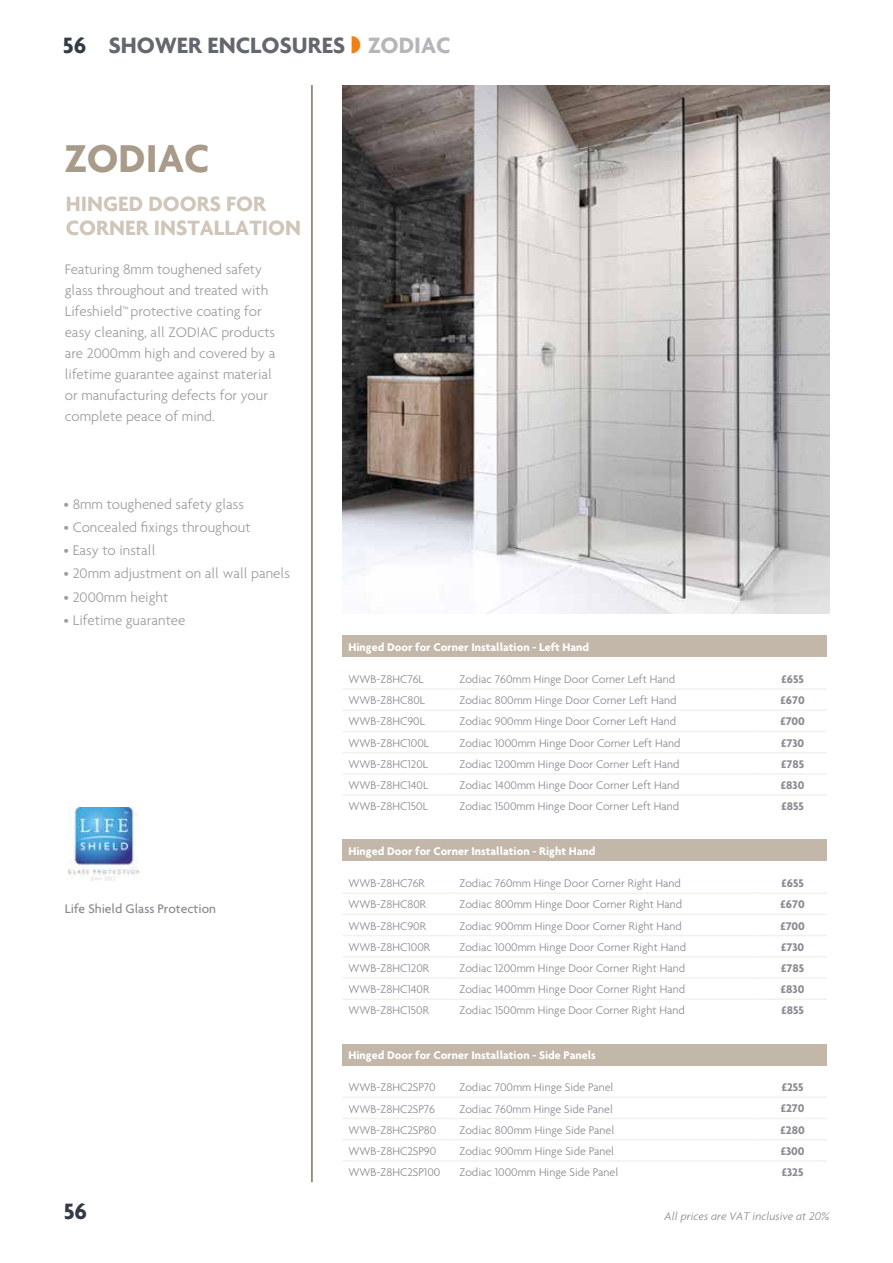
<style>
.page{position:relative;width:893px;height:1263px;background:#fff}
.page>*{position:absolute;margin:0;border:0;box-sizing:border-box;transform-origin:0 0}
.t1{font:700 42px "Agenda";color:#a99b8a}
.t2{font:700 24px "Agenda";color:#65676f}
.t3{font:700 24px "Agenda";color:#333c45}
.t4{font:700 22.35px/24.5px "Agenda";color:#cfc6b9}
.t5{font:300 15px/21px "Agenda";color:#9d9d9c}
.t6{font:500 13.5px "Agenda";color:#8a8b92}
.t7{font:300 12px "Agenda";color:#8a8b92}
.t8{font:700 12px "Agenda";color:#fff}
.t9{font:700 12px "Agenda";color:#8a8b92}
.t10{font:italic 300 12px "Agenda";color:#8a8b92}
.s1{color:#f08013}
.s2{color:#b6b5ba}
</style>
<div class="page">
<img style="left:68px;top:808px;width:71px;height:72px">
<hr style="left:311px;top:85px;width:2px;height:1097px;background:#80715d">
<img style="left:342px;top:85px;width:487px;height:528px">
<div style="left:342px;top:636px;width:485px;height:21px;background:#c3b7a9"></div>
<hr style="left:342px;top:688px;width:111px;height:2px;background:#f4f1ed">
<hr style="left:453px;top:688px;width:305px;height:2px;background:#f4f1ed">
<hr style="left:758px;top:688px;width:69px;height:2px;background:#f4f1ed">
<hr style="left:342px;top:709px;width:111px;height:2px;background:#f4f1ed">
<hr style="left:453px;top:709px;width:305px;height:2px;background:#f4f1ed">
<hr style="left:758px;top:709px;width:69px;height:2px;background:#f4f1ed">
<hr style="left:342px;top:731px;width:111px;height:1px;background:#f4f1ed">
<hr style="left:453px;top:731px;width:305px;height:1px;background:#f4f1ed">
<hr style="left:758px;top:731px;width:69px;height:1px;background:#f4f1ed">
<hr style="left:342px;top:752px;width:111px;height:1px;background:#f4f1ed">
<hr style="left:453px;top:752px;width:305px;height:1px;background:#f4f1ed">
<hr style="left:758px;top:752px;width:69px;height:1px;background:#f4f1ed">
<hr style="left:342px;top:773px;width:111px;height:2px;background:#f4f1ed">
<hr style="left:453px;top:773px;width:305px;height:2px;background:#f4f1ed">
<hr style="left:758px;top:773px;width:69px;height:2px;background:#f4f1ed">
<hr style="left:342px;top:794px;width:111px;height:2px;background:#f4f1ed">
<hr style="left:453px;top:794px;width:305px;height:2px;background:#f4f1ed">
<hr style="left:758px;top:794px;width:69px;height:2px;background:#f4f1ed">
<div style="left:342px;top:840px;width:485px;height:21px;background:#c3b7a9"></div>
<hr style="left:342px;top:892px;width:111px;height:2px;background:#f4f1ed">
<hr style="left:453px;top:892px;width:305px;height:2px;background:#f4f1ed">
<hr style="left:758px;top:892px;width:69px;height:2px;background:#f4f1ed">
<hr style="left:342px;top:914px;width:111px;height:1px;background:#f4f1ed">
<hr style="left:453px;top:914px;width:305px;height:1px;background:#f4f1ed">
<hr style="left:758px;top:914px;width:69px;height:1px;background:#f4f1ed">
<hr style="left:342px;top:935px;width:111px;height:1px;background:#f4f1ed">
<hr style="left:453px;top:935px;width:305px;height:1px;background:#f4f1ed">
<hr style="left:758px;top:935px;width:69px;height:1px;background:#f4f1ed">
<hr style="left:342px;top:956px;width:111px;height:1px;background:#f4f1ed">
<hr style="left:453px;top:956px;width:305px;height:1px;background:#f4f1ed">
<hr style="left:758px;top:956px;width:69px;height:1px;background:#f4f1ed">
<hr style="left:342px;top:977px;width:111px;height:2px;background:#f4f1ed">
<hr style="left:453px;top:977px;width:305px;height:2px;background:#f4f1ed">
<hr style="left:758px;top:977px;width:69px;height:2px;background:#f4f1ed">
<hr style="left:342px;top:998px;width:111px;height:2px;background:#f4f1ed">
<hr style="left:453px;top:998px;width:305px;height:2px;background:#f4f1ed">
<hr style="left:758px;top:998px;width:69px;height:2px;background:#f4f1ed">
<div style="left:342px;top:1044px;width:485px;height:21px;background:#c3b7a9"></div>
<hr style="left:342px;top:1096px;width:111px;height:2px;background:#f4f1ed">
<hr style="left:453px;top:1096px;width:305px;height:2px;background:#f4f1ed">
<hr style="left:758px;top:1096px;width:69px;height:2px;background:#f4f1ed">
<hr style="left:342px;top:1118px;width:111px;height:1px;background:#f4f1ed">
<hr style="left:453px;top:1118px;width:305px;height:1px;background:#f4f1ed">
<hr style="left:758px;top:1118px;width:69px;height:1px;background:#f4f1ed">
<hr style="left:342px;top:1139px;width:111px;height:1px;background:#f4f1ed">
<hr style="left:453px;top:1139px;width:305px;height:1px;background:#f4f1ed">
<hr style="left:758px;top:1139px;width:69px;height:1px;background:#f4f1ed">
<hr style="left:342px;top:1160px;width:111px;height:2px;background:#f4f1ed">
<hr style="left:453px;top:1160px;width:305px;height:2px;background:#f4f1ed">
<hr style="left:758px;top:1160px;width:69px;height:2px;background:#f4f1ed">
<h2 class="t3" style="left:63px;top:31px;width:25px">56</h2>
<h2 class="t2" style="left:109px;top:31px;width:343px">SHOWER ENCLOSURES <span class="s1">◗</span> <span class="s2">ZODIAC</span></h2>
<h1 class="t1" style="left:65px;top:133px;width:146px">ZODIAC</h1>
<h3 class="t4" style="left:66px;top:191px;width:237px">HINGED DOORS FOR<br>CORNER INSTALLATION</h3>
<p class="t5" style="left:65px;top:258px;width:212px">Featuring 8mm toughened safety glass throughout and treated with Lifeshield™ protective coating for easy cleaning, all ZODIAC products are 2000mm high and covered by a lifetime guarantee against material or manufacturing defects for your complete peace of mind.</p>
<p class="t5" style="left:64px;top:493px;width:182px">• 8mm toughened safety glass</p>
<p class="t5" style="left:64px;top:517px;width:188px">• Concealed fixings throughout</p>
<p class="t5" style="left:64px;top:540px;width:93px">• Easy to install</p>
<p class="t5" style="left:64px;top:563px;width:228px">• 20mm adjustment on all wall panels</p>
<p class="t5" style="left:64px;top:586px;width:106px">• 2000mm height</p>
<p class="t5" style="left:64px;top:609px;width:123px">• Lifetime guarantee</p>
<p class="t6" style="left:65px;top:900px;width:153px">Life Shield Glass Protection</p>
<h2 class="t3" style="left:64px;top:1197px;width:25px">56</h2>
<p class="t8" style="left:348px;top:640px;width:242px">Hinged Door for Corner Installation - Left Hand</p>
<p class="t7" style="left:348px;top:672px;width:77px">WWB-Z8HC76L</p>
<p class="t7" style="left:459px;top:672px;width:217px">Zodiac 760mm Hinge Door Corner Left Hand</p>
<p class="t9" style="left:781px;top:672px;width:24px">£655</p>
<p class="t7" style="left:348px;top:693px;width:78px">WWB-Z8HC80L</p>
<p class="t7" style="left:459px;top:693px;width:218px">Zodiac 800mm Hinge Door Corner Left Hand</p>
<p class="t9" style="left:781px;top:693px;width:26px">£670</p>
<p class="t7" style="left:348px;top:715px;width:78px">WWB-Z8HC90L</p>
<p class="t7" style="left:459px;top:715px;width:218px">Zodiac 900mm Hinge Door Corner Left Hand</p>
<p class="t9" style="left:780px;top:714px;width:26px">£700</p>
<p class="t7" style="left:348px;top:736px;width:82px">WWB-Z8HC100L</p>
<p class="t7" style="left:459px;top:736px;width:222px">Zodiac 1000mm Hinge Door Corner Left Hand</p>
<p class="t9" style="left:781px;top:735px;width:25px">£730</p>
<p class="t7" style="left:348px;top:757px;width:81px">WWB-Z8HC120L</p>
<p class="t7" style="left:459px;top:757px;width:221px">Zodiac 1200mm Hinge Door Corner Left Hand</p>
<p class="t9" style="left:781px;top:757px;width:24px">£785</p>
<p class="t7" style="left:348px;top:778px;width:82px">WWB-Z8HC140L</p>
<p class="t7" style="left:459px;top:778px;width:222px">Zodiac 1400mm Hinge Door Corner Left Hand</p>
<p class="t9" style="left:781px;top:778px;width:25px">£830</p>
<p class="t7" style="left:348px;top:799px;width:81px">WWB-Z8HC150L</p>
<p class="t7" style="left:459px;top:799px;width:221px">Zodiac 1500mm Hinge Door Corner Left Hand</p>
<p class="t9" style="left:781px;top:799px;width:24px">£855</p>
<p class="t8" style="left:348px;top:844px;width:249px">Hinged Door for Corner Installation - Right Hand</p>
<p class="t7" style="left:348px;top:876px;width:78px">WWB-Z8HC76R</p>
<p class="t7" style="left:459px;top:876px;width:223px">Zodiac 760mm Hinge Door Corner Right Hand</p>
<p class="t9" style="left:781px;top:876px;width:24px">£655</p>
<p class="t7" style="left:348px;top:897px;width:79px">WWB-Z8HC80R</p>
<p class="t7" style="left:459px;top:897px;width:224px">Zodiac 800mm Hinge Door Corner Right Hand</p>
<p class="t9" style="left:781px;top:897px;width:26px">£670</p>
<p class="t7" style="left:348px;top:919px;width:79px">WWB-Z8HC90R</p>
<p class="t7" style="left:459px;top:919px;width:224px">Zodiac 900mm Hinge Door Corner Right Hand</p>
<p class="t9" style="left:780px;top:918px;width:26px">£700</p>
<p class="t7" style="left:348px;top:940px;width:83px">WWB-Z8HC100R</p>
<p class="t7" style="left:459px;top:940px;width:228px">Zodiac 1000mm Hinge Door Corner Right Hand</p>
<p class="t9" style="left:781px;top:939px;width:25px">£730</p>
<p class="t7" style="left:348px;top:961px;width:82px">WWB-Z8HC120R</p>
<p class="t7" style="left:459px;top:961px;width:227px">Zodiac 1200mm Hinge Door Corner Right Hand</p>
<p class="t9" style="left:781px;top:961px;width:24px">£785</p>
<p class="t7" style="left:348px;top:982px;width:83px">WWB-Z8HC140R</p>
<p class="t7" style="left:459px;top:982px;width:227px">Zodiac 1400mm Hinge Door Corner Right Hand</p>
<p class="t9" style="left:781px;top:982px;width:25px">£830</p>
<p class="t7" style="left:348px;top:1003px;width:82px">WWB-Z8HC150R</p>
<p class="t7" style="left:459px;top:1003px;width:227px">Zodiac 1500mm Hinge Door Corner Right Hand</p>
<p class="t9" style="left:781px;top:1003px;width:24px">£855</p>
<p class="t8" style="left:348px;top:1048px;width:249px">Hinged Door for Corner Installation - Side Panels</p>
<p class="t7" style="left:348px;top:1080px;width:89px">WWB-Z8HC2SP70</p>
<p class="t7" style="left:459px;top:1080px;width:156px">Zodiac 700mm Hinge Side Panel</p>
<p class="t9" style="left:782px;top:1080px;width:23px">£255</p>
<p class="t7" style="left:348px;top:1101px;width:88px">WWB-Z8HC2SP76</p>
<p class="t7" style="left:459px;top:1101px;width:155px">Zodiac 760mm Hinge Side Panel</p>
<p class="t9" style="left:781px;top:1101px;width:25px">£270</p>
<p class="t7" style="left:348px;top:1123px;width:89px">WWB-Z8HC2SP80</p>
<p class="t7" style="left:459px;top:1123px;width:156px">Zodiac 800mm Hinge Side Panel</p>
<p class="t9" style="left:781px;top:1122px;width:26px">£280</p>
<p class="t7" style="left:348px;top:1144px;width:89px">WWB-Z8HC2SP90</p>
<p class="t7" style="left:459px;top:1144px;width:156px">Zodiac 900mm Hinge Side Panel</p>
<p class="t9" style="left:781px;top:1144px;width:25px">£300</p>
<p class="t7" style="left:348px;top:1165px;width:93px">WWB-Z8HC2SP100</p>
<p class="t7" style="left:459px;top:1165px;width:160px">Zodiac 1000mm Hinge Side Panel</p>
<p class="t9" style="left:782px;top:1165px;width:23px">£325</p>
<p class="t10" style="left:664px;top:1209px;width:167px">All prices are VAT inclusive at 20%</p>
</div>
